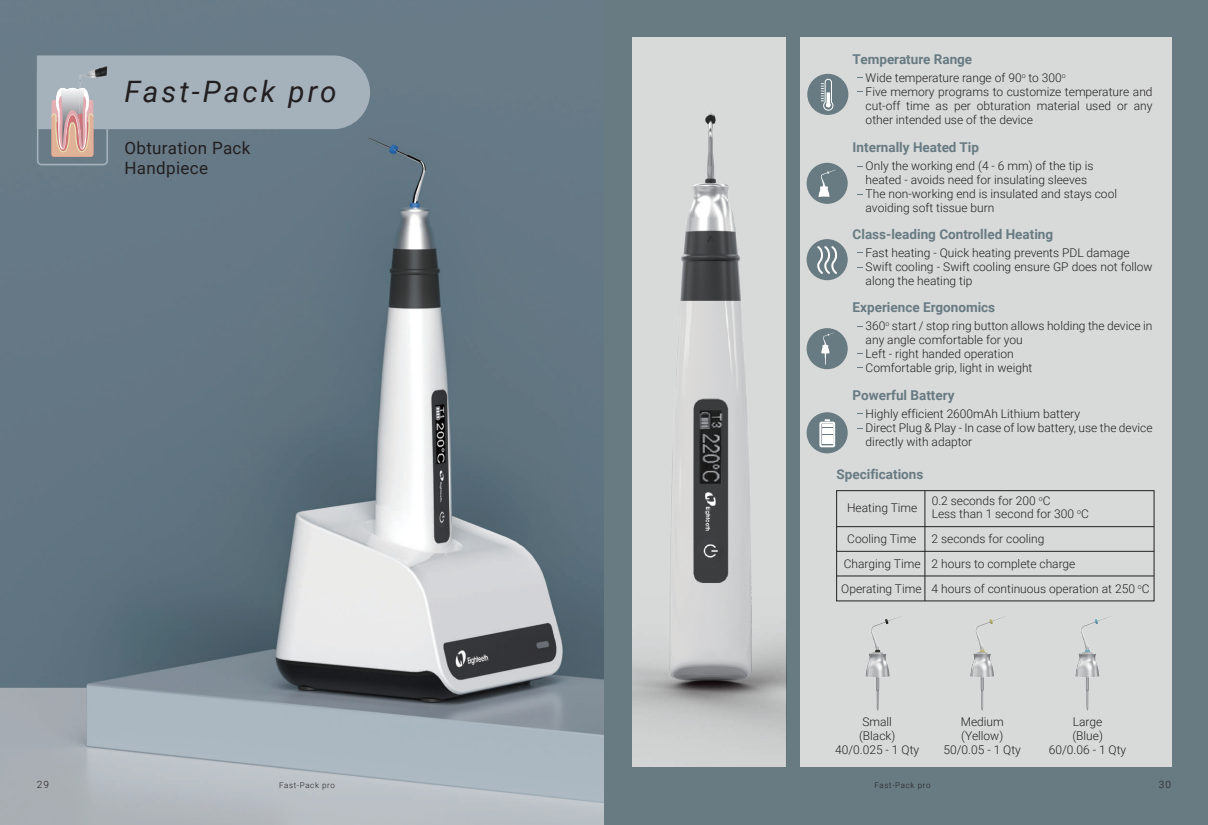
<style>
.page{position:relative;width:1208px;height:825px;background:#fff}
.page>*{position:absolute;margin:0;border:0;box-sizing:border-box;transform-origin:0 0}
.t1{font:italic 29.5px "Roboto";letter-spacing:.1em;color:#231f20}
.t2{font:17px/20.4px "Roboto";letter-spacing:.02em;color:#231f20}
.t3{font:700 13.5px "Roboto";color:#687b82}
.t4{font:300 12px/14px "Roboto";color:#231f20}
.t5{font:300 10px "Roboto";color:#231f20}
.t6{font:300 8px "Roboto";letter-spacing:.08em;color:#231f20}
</style>
<div class="page">
<img style="left:0;top:0;width:604px;height:825px">
<div style="left:604px;top:0;width:603px;height:825px;background:#687b82"></div>
<div style="left:632px;top:37px;width:154px;height:729px;background:#d8dada"></div>
<img style="left:632px;top:113px;width:154px;height:642px">
<div style="left:800px;top:37px;width:371px;height:729px;background:#d8dada"></div>
<div style="left:807px;top:74px;width:41px;height:41px;background:#687b82;border-radius:50%"></div>
<div style="left:806px;top:163px;width:41px;height:41px;background:#687b82;border-radius:50%"></div>
<div style="left:806px;top:239px;width:41px;height:41px;background:#687b82;border-radius:50%"></div>
<div style="left:806px;top:328px;width:41px;height:41px;background:#687b82;border-radius:50%"></div>
<div style="left:806px;top:412px;width:41px;height:41px;background:#687b82;border-radius:50%"></div>
<div style="left:836px;top:490px;width:318px;height:111px;border:1px solid #231f20"></div>
<hr style="left:924px;top:491px;width:1px;height:110px;background:#231f20">
<hr style="left:836px;top:526px;width:318px;height:1px;background:#231f20">
<hr style="left:836px;top:551px;width:318px;height:1px;background:#231f20">
<hr style="left:836px;top:575px;width:318px;height:1px;background:#231f20">
<img style="left:1075px;top:616px;width:36px;height:95px">
<img style="left:970px;top:616px;width:36px;height:95px">
<img style="left:865px;top:616px;width:36px;height:95px">
<svg style="left:821px;top:78px;width:13px;height:33px"></svg>
<svg style="left:821px;top:333px;width:12px;height:32px"></svg>
<svg style="left:818px;top:170px;width:17px;height:27px"></svg>
<svg style="left:817px;top:246px;width:20px;height:28px"></svg>
<div style="left:819px;top:422px;width:16px;height:25px;border:2px solid #fff"></div>
<svg style="left:822px;top:419px;width:10px;height:25px"></svg>
<svg style="left:37px;top:55px;width:333px;height:110px;background:#919ea8"></svg>
<img style="left:42px;top:65px;width:67px;height:66px">
<h1 class="t1" style="left:124px;top:71px;width:214px">Fast-Pack pro</h1>
<h2 class="t2" style="left:124px;top:137px;width:127px">Obturation Pack<br>Handpiece</h2>
<p class="t3" style="left:852px;top:50px;width:121px">Temperature Range</p>
<p class="t4" style="left:865px;top:70px;width:288px">Wide temperature range of 90<sup>o</sup> to 300<sup>o<br></sup>Five memory programs to customize temperature and cut-off time as per obturation material used or any other intended use of the device</p>
<p class="t3" style="left:852px;top:138px;width:128px">Internally Heated Tip</p>
<p class="t4" style="left:865px;top:159px;width:253px">Only the working end (4 - 6 mm) of the tip is heated - avoids need for insulating sleeves<br>The non-working end is insulated and stays cool avoiding soft tissue burn</p>
<p class="t3" style="left:852px;top:225px;width:202px">Class-leading Controlled Heating</p>
<p class="t4" style="left:865px;top:246px;width:288px">Fast heating - Quick heating prevents PDL damage<br>Swift cooling - Swift cooling ensure GP does not follow along the heating tip</p>
<p class="t3" style="left:852px;top:298px;width:144px">Experience Ergonomics</p>
<p class="t4" style="left:865px;top:318px;width:288px">360<sup>o</sup> start / stop ring button allows holding the device in any angle comfortable for you<br>Left - right handed operation<br>Comfortable grip, light in weight</p>
<p class="t3" style="left:852px;top:386px;width:103px">Powerful Battery</p>
<p class="t4" style="left:865px;top:406px;width:288px">Highly efficient 2600mAh Lithium battery<br>Direct Plug &amp; Play - In case of low battery, use the device directly with adaptor</p>
<p class="t3" style="left:836px;top:465px;width:88px">Specifications</p>
<p class="t4" style="left:847px;top:500px;width:72px">Heating Time</p>
<p class="t4" style="left:844px;top:525px;width:78px;line-height:25.8px">Cooling Time<br>Charging Time</p>
<p class="t4" style="left:841px;top:581px;width:82px">Operating Time</p>
<p class="t4" style="left:931px;top:493px;width:120px">0.2 seconds for 200 <sup>o</sup>C</p>
<p class="t4" style="left:931px;top:525px;width:145px;line-height:25.8px">2 seconds for cooling<br>2 hours to complete charge</p>
<p class="t4" style="left:931px;top:581px;width:219px">4 hours of continuous operation at 250 <sup>o</sup>C</p>
<p class="t4" style="left:931px;top:507px;width:159px">Less than 1 second for 300 <sup>o</sup>C</p>
<p class="t4" style="left:835px;top:714px;width:86px;text-align:center">Small<br>(Black)<br>40/0.025 - 1 Qty</p>
<p class="t4" style="left:943px;top:714px;width:79px;text-align:center">Medium (Yellow)<br>50/0.05 - 1 Qty</p>
<p class="t4" style="left:1049px;top:714px;width:79px;text-align:center">Large<br>(Blue)<br>60/0.06 - 1 Qty</p>
<p class="t5" style="left:37px;top:777px;width:14px">29</p>
<p class="t6" style="left:279px;top:780px;width:57px">Fast-Pack pro</p>
<p class="t6" style="left:874px;top:780px;width:57px">Fast-Pack pro</p>
<p class="t5" style="left:1158px;top:777px;width:14px">30</p>
</div>
